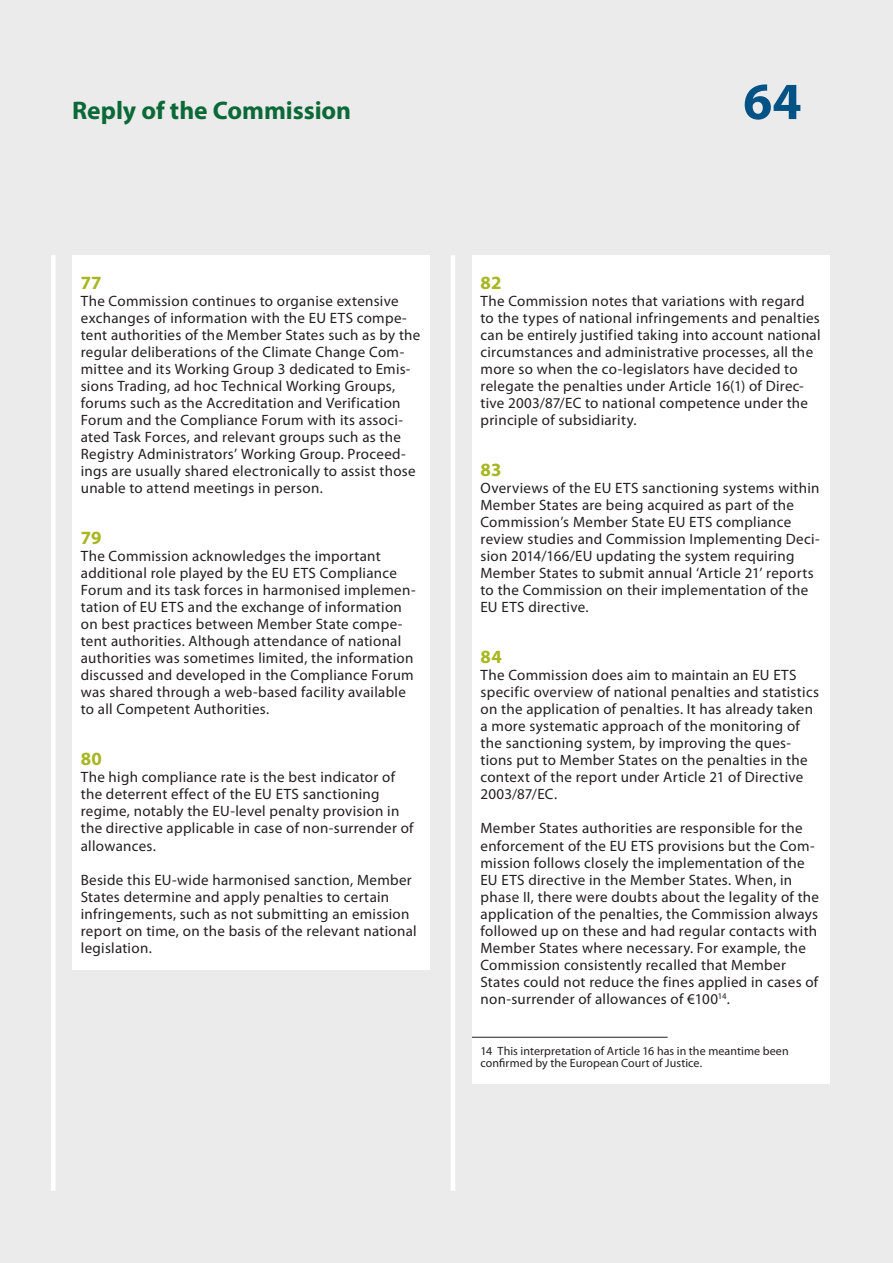
<style>
.page{position:relative;width:893px;height:1263px;background:#ebebeb}
.page>*{position:absolute;margin:0;border:0;box-sizing:border-box;transform-origin:0 0}
.t1{font:700 52.5px "Myriad Pro";color:#015386}
.t2{font:700 25.5px "Myriad Pro";letter-spacing:-.005em;color:#0b6938}
.K_03_-_REP_CHIFFRE{font:700 18.75px "Myriad Pro";letter-spacing:.005em;color:#a7b621}
.K_04_-_REP_TEXTE_COU{font:15px/17px "Myriad Pro";letter-spacing:.02em;color:#231f20}
.K_06_-_REP_FOOTNOTES{font:12px/12px "Myriad Pro";letter-spacing:.005em;color:#231f20}
</style>
<div class="page">
<div style="left:51px;top:255px;width:5px;height:936px;background:#fff"></div>
<hr style="left:451px;top:255px;width:4px;height:936px;background:#fff">
<div style="left:472px;top:255px;width:357px;height:828px;background:#fff"></div>
<div style="left:72px;top:255px;width:357px;height:714px;background:#fff"></div>
<hr style="left:472px;top:1037px;width:196px;height:1px;background:#231f20">
<h2 class="t2" style="left:72px;top:94px;width:280px">Reply of the Commission</h2>
<h1 class="t1" style="left:743px;top:67px;width:60px">64</h1>
<p class="K_03_-_REP_CHIFFRE" style="left:81px;top:271px;width:22px">77</p>
<p class="K_04_-_REP_TEXTE_COU" style="left:81px;top:292px;width:341px">The Commission continues to organise extensive exchanges of information with the EU ETS compe&shy;tent authorities of the Member States such as by the regular deliberations of the Climate Change Com&shy;mittee and its Working Group 3 dedicated to Emis&shy;sions Trading, ad hoc Technical Working Groups, forums such as the Accreditation and Verification Forum and the Compliance Forum with its associ&shy;ated Task Forces, and relevant groups such as the Registry Administrators’ Working Group. Proceed&shy;ings are usually shared electronically to assist those unable to attend meetings in person.</p>
<p class="K_03_-_REP_CHIFFRE" style="left:81px;top:526px;width:22px">79</p>
<p class="K_04_-_REP_TEXTE_COU" style="left:81px;top:548px;width:336px">The Commission acknowledges the important additional role played by the EU ETS Compliance Forum and its task forces in harmonised implemen&shy;tation of EU ETS and the exchange of information on best practices between Member State compe&shy;tent authorities. Although attendance of national authorities was sometimes limited, the information discussed and developed in the Compliance Forum was shared through a web‑based facility available to all Competent Authorities.</p>
<p class="K_03_-_REP_CHIFFRE" style="left:81px;top:747px;width:23px">80</p>
<p class="K_04_-_REP_TEXTE_COU" style="left:81px;top:769px;width:334px">The high compliance rate is the best indicator of the deterrent effect of the EU ETS sanctioning regime, notably the EU-level penalty provision in the directive applicable in case of non‑surrender of allowances.</p>
<p class="K_04_-_REP_TEXTE_COU" style="left:81px;top:871px;width:337px">Beside this EU‑wide harmonised sanction, Member States determine and apply penalties to certain infringements, such as not submitting an emission report on time, on the basis of the relevant national legislation.</p>
<p class="K_03_-_REP_CHIFFRE" style="left:480px;top:271px;width:22px">82</p>
<p class="K_04_-_REP_TEXTE_COU" style="left:480px;top:292px;width:342px">The Commission notes that variations with regard to the types of national infringements and penalties can be entirely justified taking into account national circumstances and administrative processes, all the more so when the co‑legislators have decided to relegate the penalties under Article 16(1) of Direc&shy;tive 2003/87/EC to national competence under the principle of subsidiarity.</p>
<p class="K_03_-_REP_CHIFFRE" style="left:480px;top:458px;width:22px">83</p>
<p class="K_04_-_REP_TEXTE_COU" style="left:480px;top:479px;width:341px">Overviews of the EU ETS sanctioning systems within Member States are being acquired as part of the Commission’s Member State EU ETS compliance review studies and Commission Implementing Deci&shy;sion 2014/166/EU updating the system requiring Member States to submit annual ‘Article 21’ reports to the Commission on their implementation of the EU ETS directive.</p>
<p class="K_03_-_REP_CHIFFRE" style="left:480px;top:645px;width:23px">84</p>
<p class="K_04_-_REP_TEXTE_COU" style="left:480px;top:667px;width:340px">The Commission does aim to maintain an EU ETS specific overview of national penalties and statistics on the application of penalties. It has already taken a more systematic approach of the monitoring of the sanctioning system, by improving the ques&shy;tions put to Member States on the penalties in the context of the report under Article 21 of Directive 2003/87/EC.</p>
<p class="K_04_-_REP_TEXTE_COU" style="left:480px;top:820px;width:340px">Member States authorities are responsible for the enforcement of the EU ETS provisions but the Com&shy;mission follows closely the implementation of the EU ETS directive in the Member States. When, in phase II, there were doubts about the legality of the application of the penalties, the Commission always followed up on these and had regular contacts with Member States where necessary. For example, the Commission consistently recalled that Member States could not reduce the fines applied in cases of non‑surrender of allowances of €100<sup>14</sup>.</p>
<p class="K_06_-_REP_FOOTNOTES" style="left:480px;top:1044px;width:310px">14 This interpretation of Article 16 has in the meantime been confirmed by the European Court of Justice.</p>
</div>
